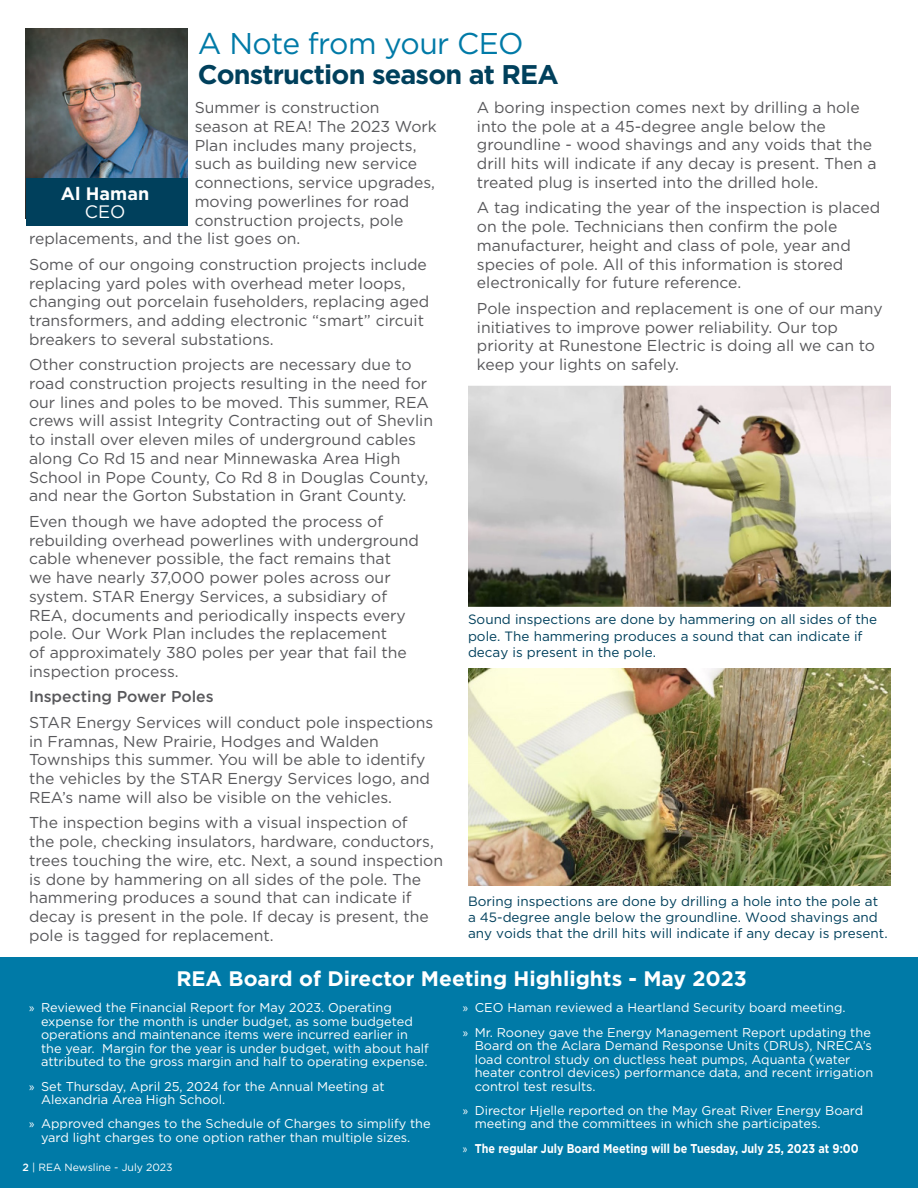
<style>
.page{position:relative;width:918px;height:1188px;background:#fff}
.page>*{position:absolute;margin:0;border:0;box-sizing:border-box;transform-origin:0 0}
.t1{font:30px "Gotham";letter-spacing:-.02em;color:#007aa7}
.t2{font:700 27px "Gotham";letter-spacing:-.03em;color:#00405c}
.t3{font:700 21px "Gotham";color:#fff}
.t4{font:700 18px "Gotham";color:#fff}
.t5{font:18px "Gotham";color:#fff}
.t6{font:15.75px/18.8px "Gotham";color:#58585b}
.t7{font:500 15.75px "Gotham";color:#58585b}
.t8{font:13.5px/16.2px "Gotham";color:#00405c}
.t9{font:12.75px/13.5px "Gotham";color:#fff}
.t10{font:700 12.75px "Gotham";color:#fff;scale:.85 1}
.t11{font:10.5px "Gotham";color:#fff}
.s1{font-family:"Myriad Pro"}
.s2{font-family:"Myriad Pro";font-weight:400}
.s3{font-weight:500}
</style>
<div class="page">
<div style="left:0;top:957px;width:918px;height:231px;background:#007aa7"></div>
<img style="left:26px;top:29px;width:162px;height:149px">
<div style="left:26px;top:178px;width:162px;height:48px;background:#00405c"></div>
<img style="left:468px;top:386px;width:423px;height:221px">
<img style="left:468px;top:668px;width:423px;height:218px">
<h1 class="t1" style="left:198px;top:24px;width:327px">A Note from your CEO</h1>
<h2 class="t2" style="left:198px;top:57px;width:362px">Construction season at REA</h2>
<p class="t6" style="left:195px;top:98px;width:187px">Summer is construction</p>
<p class="t6" style="left:195px;top:117px;width:244px">season at REA! The 2023 Work</p>
<p class="t6" style="left:195px;top:135px;width:224px">Plan includes many projects,</p>
<p class="t6" style="left:195px;top:154px;width:224px">such as building new service</p>
<p class="t6" style="left:195px;top:173px;width:242px">connections, service upgrades,</p>
<p class="t6" style="left:195px;top:192px;width:216px">moving powerlines for road</p>
<p class="t6" style="left:195px;top:210px;width:210px">construction projects, pole</p>
<p class="t6" style="left:29px;top:229px;width:273px">replacements, and the list goes on.</p>
<p class="t6" style="left:29px;top:255px;width:402px">Some of our ongoing construction projects include replacing yard poles with overhead meter loops, changing out porcelain fuseholders, replacing aged transformers, and adding electronic “smart” circuit breakers to several substations.</p>
<p class="t6" style="left:29px;top:355px;width:406px">Other construction projects are necessary due to road construction projects resulting in the need for our lines and poles to be moved. This summer, REA crews will assist Integrity Contracting out of Shevlin to install over eleven miles of underground cables along Co Rd 15 and near Minnewaska Area High School in Pope County, Co Rd 8 in Douglas County, and near the Gorton Substation in Grant County.</p>
<p class="t6" style="left:29px;top:512px;width:392px">Even though we have adopted the process of rebuilding overhead powerlines with underground cable whenever possible, the fact remains that<br>we have nearly 37,000 power poles across our system. STAR Energy Services, a subsidiary of REA, documents and periodically inspects every pole. Our Work Plan includes the replacement<br>of approximately 380 poles per year that fail the inspection process.</p>
<p class="t7" style="left:29px;top:687px;width:186px">Inspecting Power Poles</p>
<p class="t6" style="left:29px;top:713px;width:406px">STAR Energy Services will conduct pole inspections in Framnas, New Prairie, Hodges and Walden Townships this summer. You will be able to identify the vehicles by the STAR Energy Services logo, and REA’s name will also be visible on the vehicles.</p>
<p class="t6" style="left:29px;top:813px;width:416px">The inspection begins with a visual inspection of<br>the pole, checking insulators, hardware, conductors, trees touching the wire, etc. Next, a sound inspection is done by hammering on all sides of the pole. The hammering produces a sound that can indicate if decay is present in the pole. If decay is present, the pole is tagged for replacement.</p>
<p class="t4" style="left:61px;top:182px;width:90px">Al Haman</p>
<p class="t5" style="left:85px;top:200px;width:42px">CEO</p>
<p class="t6" style="left:477px;top:98px;width:401px">A boring inspection comes next by drilling a hole into the pole at a 45-degree angle below the groundline - wood shavings and any voids that the drill hits will indicate if any decay is present. Then a treated plug is inserted into the drilled hole.</p>
<p class="t6" style="left:477px;top:198px;width:405px">A tag indicating the year of the inspection is placed on the pole. Technicians then confirm the pole manufacturer, height and class of pole, year and species of pole. All of this information is stored electronically for future reference.</p>
<p class="t6" style="left:477px;top:298px;width:407px">Pole inspection and replacement is one of our many initiatives to improve power reliability. Our top priority at Runestone Electric is doing all we can to keep your lights on safely.</p>
<p class="t8" style="left:468px;top:611px;width:411px">Sound inspections are done by hammering on all sides of the pole. The hammering produces a sound that can indicate if decay is present in the pole.</p>
<p class="t8" style="left:468px;top:893px;width:421px">Boring inspections are done by drilling a hole into the pole at a 45-degree angle below the groundline. Wood shavings and any voids that the drill hits will indicate if any decay is present.</p>
<h3 class="t3" style="left:176px;top:964px;width:572px">REA Board of Director Meeting Highlights - May 2023</h3>
<p class="t9" style="left:41px;top:1001px;width:389px;text-indent:-12px"><span class="s1">»</span> Reviewed the Financial Report for May 2023. Operating expense for the month is under budget, as some budgeted operations and maintenance items were incurred earlier in the year. Margin for the year is under budget, with about half attributed to the gross margin and half to operating expense.</p>
<p class="t9" style="left:41px;top:1079px;width:345px;text-indent:-12px"><span class="s1">»</span> Set Thursday, April 25, 2024 for the Annual Meeting at<br>Alexandria Area High School.</p>
<p class="t9" style="left:41px;top:1117px;width:391px;text-indent:-12px"><span class="s1">»</span> Approved changes to the Schedule of Charges to simplify the yard light charges to one option rather than multiple sizes.</p>
<p class="t9" style="left:463px;top:995px;width:410px;line-height:24.3px"><span class="s1">»</span> CEO Haman reviewed a Heartland Security board meeting.<br><span class="s1">»</span> Mr. Rooney gave the Energy Management Report updating the</p>
<p class="t9" style="left:475px;top:1039px;width:400px">Board on the Aclara Demand Response Units (DRUs), NRECA’s load control study on ductless heat pumps, Aquanta (water heater control devices) performance data, and recent irrigation control test results.</p>
<p class="t9" style="left:475px;top:1103px;width:390px;text-indent:-12px"><span class="s1">»</span> Director Hjelle reported on the May Great River Energy Board meeting and the committees in which she participates.</p>
<p class="t10" style="left:463px;top:1140px;width:467px"><span class="s2">»</span> The regular July Board Meeting will be Tuesday, July 25, 2023 at 9:00</p>
<p class="t11" style="left:23px;top:1160px;width:151px"><span class="s3">2</span> | REA Newsline - July 2023</p>
</div>
